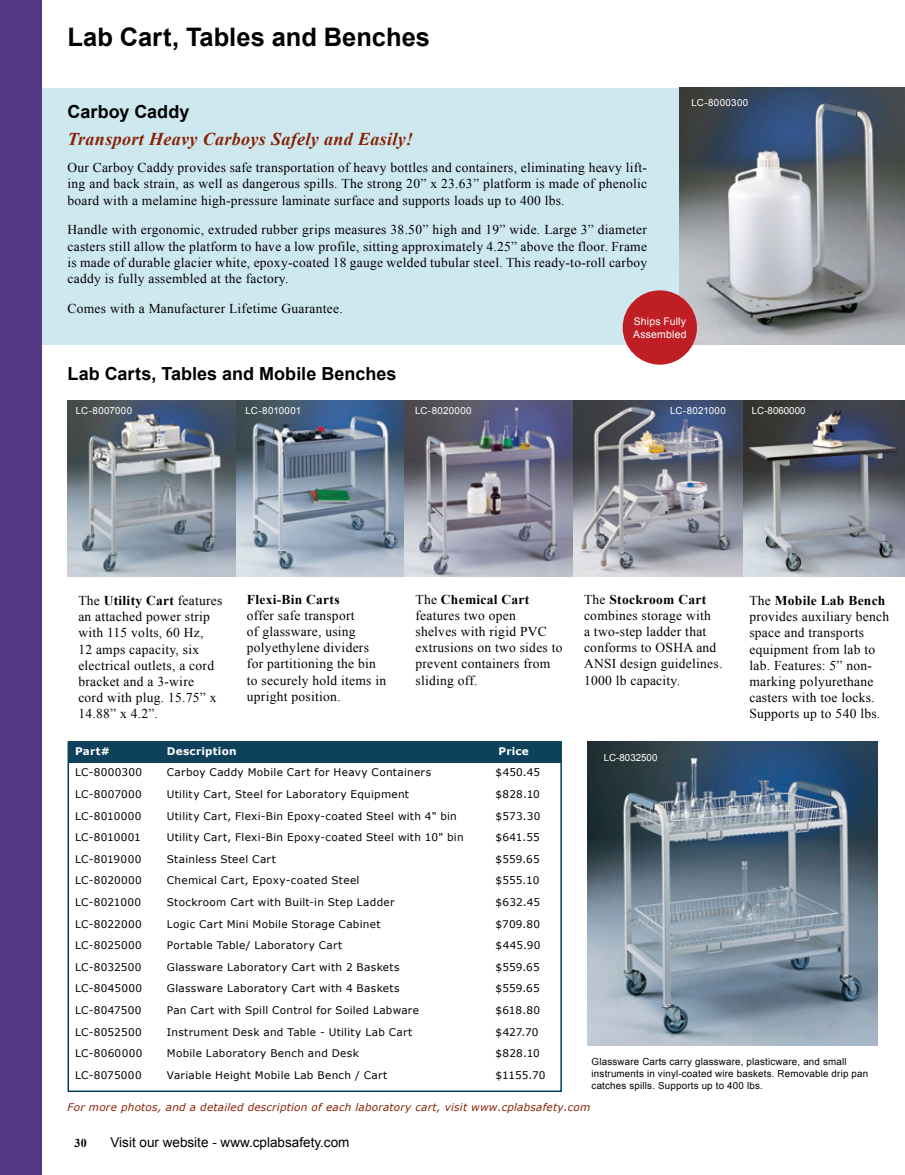
<style>
.page{position:relative;width:905px;height:1175px;background:#fff}
.page>*{position:absolute;margin:0;border:0;box-sizing:border-box;transform-origin:0 0}
.t1{font:700 25.5px "Arial";color:#000}
.t2{font:700 18px "Arial";color:#000}
.t3{font:italic 700 18px "Times New Roman";letter-spacing:.02em;color:#882104}
.t4{font:13.5px/16.2px "Times New Roman";letter-spacing:.02em;color:#000}
.t5{font:13.5px "Arial";color:#000}
.t6{font:700 13.5px "Times New Roman";letter-spacing:.02em;color:#000}
.t7{font:700 12px "Times New Roman";color:#000}
.t8{font:10.5px "Verdana";letter-spacing:.03em;color:#000}
.t9{font:italic 10.5px "Verdana";letter-spacing:.02em;color:#882104}
.t10{font:700 10.5px "Verdana";letter-spacing:.02em;color:#fff}
.t11{font:10.5px/12.6px "Arial";letter-spacing:.015em;color:#fff}
.t12{font:9.75px/11.7px "Arial";letter-spacing:.02em;color:#000}
.t13{font:9.75px "Arial";color:#fff}
.t14{font:9.75px "Arial";letter-spacing:.035em;color:#fff}
.t15{font:9.75px "Arial";letter-spacing:.02em;color:#fff}
.s1{font-weight:700}
</style>
<div class="page">
<img style="left:68px;top:400px;width:836px;height:176px">
<div style="left:35px;top:88px;width:869px;height:256px;background:#cee8f0"></div>
<img style="left:679px;top:88px;width:225px;height:256px">
<div style="left:622px;top:290px;width:75px;height:74px;background:#bf1f24;border-radius:50%"></div>
<svg style="left:67px;top:741px;width:495px;height:351px"></svg>
<div style="left:68px;top:741px;width:493px;height:22px;background:#0e425c"></div>
<img style="left:587px;top:741px;width:291px;height:304px">
<div style="left:0;top:0;width:42px;height:1174px;background:#553986"></div>
<h1 class="t1" style="left:68px;top:20px;width:364px">Lab Cart, Tables and Benches</h1>
<h2 class="t2" style="left:68px;top:99px;width:123px">Carboy Caddy</h2>
<h2 class="t3" style="left:68px;top:126px;width:347px">Transport Heavy Carboys Safely and Easily!</h2>
<p class="t4" style="left:68px;top:159px;width:581px;text-align:justify">Our Carboy Caddy provides safe transportation of heavy bottles and containers, eliminating heavy lift&shy;ing and back strain, as well as dangerous spills. The strong 20” x 23.63” platform is made of phenolic board with a melamine high-pressure laminate surface and supports loads up to 400 lbs.</p>
<p class="t4" style="left:68px;top:221px;width:581px;text-align:justify">Handle with ergonomic, extruded rubber grips measures 38.50” high and 19” wide. Large 3” diameter casters still allow the platform to have a low profile, sitting approximately 4.25” above the floor. Frame is made of durable glacier white, epoxy-coated 18 gauge welded tubular steel. This ready-to-roll carboy caddy is fully assembled at the factory.</p>
<p class="t4" style="left:68px;top:300px;width:277px">Comes with a Manufacturer Lifetime Guarantee.</p>
<p class="t14" style="left:691px;top:96px;width:58px">LC-8000300</p>
<h2 class="t2" style="left:68px;top:362px;width:330px">Lab Carts, Tables and Mobile Benches</h2>
<p class="t11" style="left:633px;top:315px;width:55px">Ships Fully<br>Assembled</p>
<p class="t14" style="left:76px;top:404px;width:58px">LC-8007000</p>
<p class="t13" style="left:245px;top:404px;width:57px">LC-8010001</p>
<p class="t14" style="left:415px;top:404px;width:58px">LC-8020000</p>
<p class="t15" style="left:670px;top:404px;width:57px">LC-8021000</p>
<p class="t13" style="left:751px;top:404px;width:55px">LC-8060000</p>
<p class="t4" style="left:78px;top:592px;width:146px">The <span class="s1">Utility Cart</span> features an attached power strip with 115 volts, 60 Hz,<br>12 amps capacity, six electrical outlets, a cord bracket and a 3-wire<br>cord with plug. 15.75” x<br>14.88” x 4.2”.</p>
<p class="t6" style="left:247px;top:590px;width:94px">Flexi-Bin Carts</p>
<p class="t4" style="left:247px;top:607px;width:141px">offer safe transport<br>of glassware, using polyethylene dividers for partitioning the bin to securely hold items in upright position.</p>
<p class="t4" style="left:415px;top:591px;width:149px">The <span class="s1">Chemical Cart </span>features two open<br>shelves with rigid PVC extrusions on two sides to prevent containers from sliding off.</p>
<p class="t4" style="left:584px;top:591px;width:140px">The <span class="s1">Stockroom Cart </span>combines storage with<br>a two-step ladder that conforms to OSHA and<br>ANSI design guidelines.<br>1000 lb capacity.</p>
<p class="t4" style="left:749px;top:592px;width:141px">The <span class="s1">Mobile Lab Bench </span>provides auxiliary bench space and transports equipment from lab to lab. Features: 5” non&shy;marking polyurethane casters with toe locks.<br>Supports up to 540 lbs.</p>
<p class="t10" style="left:75px;top:745px;width:36px">Part#</p>
<p class="t10" style="left:167px;top:745px;width:71px">Description</p>
<p class="t10" style="left:498px;top:745px;width:32px">Price</p>
<p class="t8" style="left:75px;top:766px;width:68px">LC-8000300</p>
<p class="t8" style="left:167px;top:766px;width:266px">Carboy Caddy Mobile Cart for Heavy Containers</p>
<p class="t8" style="left:495px;top:766px;width:46px">$450.45</p>
<p class="t8" style="left:75px;top:787px;width:68px">LC-8007000</p>
<p class="t8" style="left:167px;top:787px;width:244px">Utility Cart, Steel for Laboratory Equipment</p>
<p class="t8" style="left:495px;top:787px;width:46px">$828.10</p>
<p class="t8" style="left:75px;top:809px;width:68px">LC-8010000</p>
<p class="t8" style="left:167px;top:809px;width:291px">Utility Cart, Flexi-Bin Epoxy-coated Steel with 4" bin</p>
<p class="t8" style="left:495px;top:809px;width:46px">$573.30</p>
<p class="t8" style="left:75px;top:830px;width:67px">LC-8010001</p>
<p class="t8" style="left:167px;top:830px;width:298px">Utility Cart, Flexi-Bin Epoxy-coated Steel with 10" bin</p>
<p class="t8" style="left:495px;top:830px;width:46px">$641.55</p>
<p class="t8" style="left:75px;top:852px;width:68px">LC-8019000</p>
<p class="t8" style="left:167px;top:852px;width:111px">Stainless Steel Cart</p>
<p class="t8" style="left:495px;top:852px;width:46px">$559.65</p>
<p class="t8" style="left:75px;top:874px;width:68px">LC-8020000</p>
<p class="t8" style="left:167px;top:874px;width:194px">Chemical Cart, Epoxy-coated Steel</p>
<p class="t8" style="left:495px;top:874px;width:45px">$555.10</p>
<p class="t8" style="left:75px;top:895px;width:68px">LC-8021000</p>
<p class="t8" style="left:167px;top:895px;width:229px">Stockroom Cart with Built-in Step Ladder</p>
<p class="t8" style="left:495px;top:895px;width:46px">$632.45</p>
<p class="t8" style="left:75px;top:917px;width:68px">LC-8022000</p>
<p class="t8" style="left:167px;top:917px;width:215px">Logic Cart Mini Mobile Storage Cabinet</p>
<p class="t8" style="left:495px;top:917px;width:46px">$709.80</p>
<p class="t8" style="left:75px;top:938px;width:68px">LC-8025000</p>
<p class="t8" style="left:167px;top:938px;width:177px">Portable Table/ Laboratory Cart</p>
<p class="t8" style="left:495px;top:938px;width:46px">$445.90</p>
<p class="t8" style="left:75px;top:960px;width:68px">LC-8032500</p>
<p class="t8" style="left:167px;top:960px;width:234px">Glassware Laboratory Cart with 2 Baskets</p>
<p class="t8" style="left:495px;top:960px;width:46px">$559.65</p>
<p class="t8" style="left:75px;top:982px;width:68px">LC-8045000</p>
<p class="t8" style="left:167px;top:982px;width:234px">Glassware Laboratory Cart with 4 Baskets</p>
<p class="t8" style="left:495px;top:982px;width:46px">$559.65</p>
<p class="t8" style="left:75px;top:1003px;width:68px">LC-8047500</p>
<p class="t8" style="left:167px;top:1003px;width:254px">Pan Cart with Spill Control for Soiled Labware</p>
<p class="t8" style="left:495px;top:1003px;width:46px">$618.80</p>
<p class="t8" style="left:75px;top:1025px;width:68px">LC-8052500</p>
<p class="t8" style="left:167px;top:1025px;width:247px">Instrument Desk and Table - Utility Lab Cart</p>
<p class="t8" style="left:495px;top:1025px;width:44px">$427.70</p>
<p class="t8" style="left:75px;top:1046px;width:69px">LC-8060000</p>
<p class="t8" style="left:167px;top:1046px;width:194px">Mobile Laboratory Bench and Desk</p>
<p class="t8" style="left:495px;top:1046px;width:46px">$828.10</p>
<p class="t8" style="left:75px;top:1068px;width:68px">LC-8075000</p>
<p class="t8" style="left:167px;top:1068px;width:222px">Variable Height Mobile Lab Bench / Cart</p>
<p class="t8" style="left:495px;top:1068px;width:52px">$1155.70</p>
<p class="t13" style="left:603px;top:751px;width:55px">LC-8032500</p>
<p class="t12" style="left:591px;top:1056px;width:278px">Glassware Carts carry glassware, plasticware, and small instruments in vinyl-coated wire baskets. Removable drip pan catches spills. Supports up to 400 lbs.</p>
<p class="t9" style="left:68px;top:1100px;width:524px">For more photos, and a detailed description of each laboratory cart, visit www.cplabsafety.com</p>
<p class="t7" style="left:75px;top:1134px;width:14px">30</p>
<p class="t5" style="left:110px;top:1133px;width:240px">Visit our website - www.cplabsafety.com</p>
</div>
